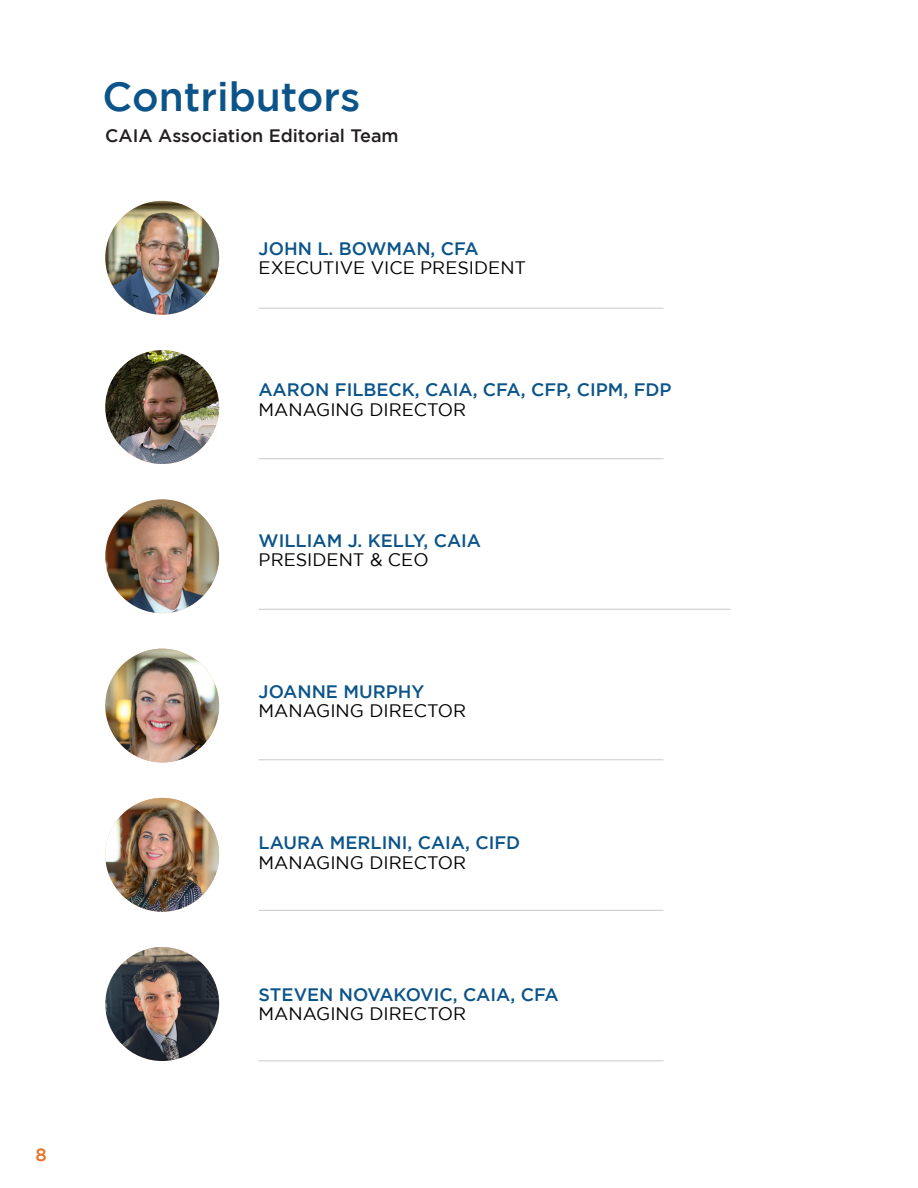
<style>
.page{position:relative;width:918px;height:1188px;background:#fff}
.page>*{position:absolute;margin:0;border:0;box-sizing:border-box;transform-origin:0 0}
.t1{font:500 40.5px "Gotham";color:#0b5489}
.t2{font:500 18px/19.4px "Gotham";color:#0b5489}
.t3{font:18px "Gotham";color:#000}
.t4{font:500 18px "Gotham";color:#231f20}
.t5{font:500 18px "Gotham";color:#e87224}
.s1{font-weight:400;color:#000}
</style>
<div class="page">
<hr style="left:259px;top:308px;width:405px;height:1px;background:#c9c9c9">
<hr style="left:259px;top:458px;width:405px;height:1px;background:#c9c9c9">
<hr style="left:259px;top:760px;width:405px;height:1px;background:#c9c9c9">
<hr style="left:259px;top:910px;width:405px;height:1px;background:#c9c9c9">
<hr style="left:259px;top:1061px;width:405px;height:1px;background:#c9c9c9">
<img style="left:105px;top:201px;width:114px;height:114px;border-radius:57px">
<img style="left:105px;top:499px;width:114px;height:114px;border-radius:57px">
<img style="left:105px;top:649px;width:114px;height:113px;border-radius:57px">
<img style="left:105px;top:798px;width:114px;height:114px;border-radius:57px">
<img style="left:105px;top:947px;width:114px;height:114px;border-radius:57px">
<hr style="left:259px;top:609px;width:472px;height:1px;background:#c9c9c9">
<img style="left:105px;top:350px;width:114px;height:114px;border-radius:57px">
<p class="t5" style="left:35px;top:1144px;width:13px">8</p>
<p class="t1" style="left:103px;top:73px;width:259px">Contributors</p>
<p class="t4" style="left:105px;top:126px;width:295px">CAIA Association Editorial Team</p>
<p class="t2" style="left:259px;top:238px;width:222px">JOHN L. BOWMAN, CFA</p>
<p class="t3" style="left:259px;top:258px;width:269px">EXECUTIVE VICE PRESIDENT</p>
<p class="t2" style="left:259px;top:380px;width:414px">AARON FILBECK, CAIA, CFA, CFP, CIPM, FDP<br><span class="s1">MANAGING DIRECTOR</span></p>
<p class="t2" style="left:259px;top:531px;width:224px">WILLIAM J. KELLY, CAIA</p>
<p class="t3" style="left:259px;top:550px;width:172px">PRESIDENT &amp; CEO</p>
<p class="t2" style="left:259px;top:681px;width:167px">JOANNE MURPHY</p>
<p class="t3" style="left:259px;top:701px;width:209px">MANAGING DIRECTOR</p>
<p class="t2" style="left:259px;top:833px;width:263px">LAURA MERLINI, CAIA, CIFD</p>
<p class="t3" style="left:259px;top:852px;width:209px">MANAGING DIRECTOR</p>
<p class="t2" style="left:259px;top:985px;width:302px">STEVEN NOVAKOVIC, CAIA, CFA</p>
<p class="t3" style="left:259px;top:1004px;width:209px">MANAGING DIRECTOR</p>
</div>
